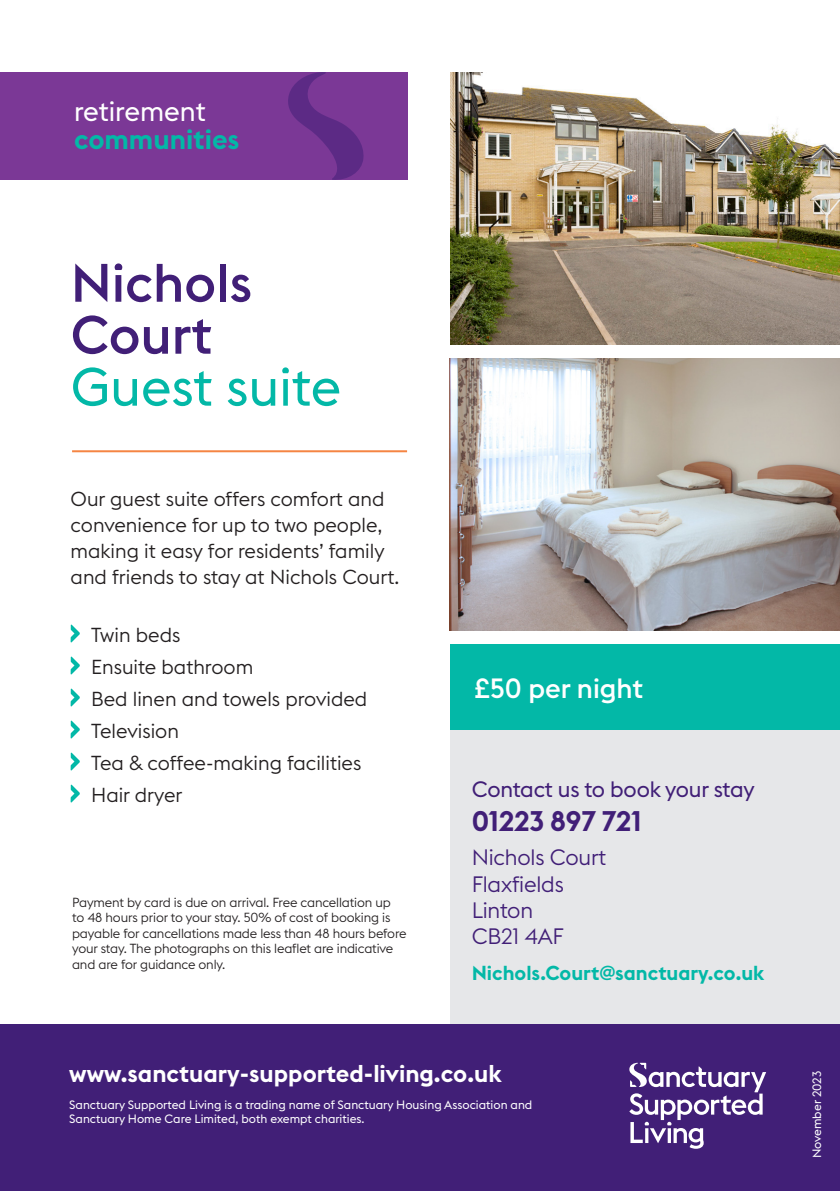
<style>
.page{position:relative;width:840px;height:1191px;background:#fff}
.page>*{position:absolute;margin:0;border:0;box-sizing:border-box;transform-origin:0 0}
.t1{font:53.2px/52px "Euclid Flex B";color:#03b8a7}
.t2{font:500 53.2px "Euclid Flex B";color:#411f77}
.t3{font:600 28px "Euclid Flex B";letter-spacing:-.01em;color:#411f77}
.t4{font:600 27.6px "Euclid Flex B";color:#03b8a7}
.t5{font:500 27.6px "Euclid Flex B";color:#fff}
.t6{font:27.6px "Euclid Flex B";color:#fff}
.t7{font:600 24px "Euclid Flex B";color:#fff}
.t8{font:300 22px/26.4px "Euclid Flex B";letter-spacing:-.01em;color:#411f77}
.t9{font:22px "Euclid Flex B";letter-spacing:-.01em;color:#411f77}
.t10{font:300 20px/26px "Euclid Flex B";color:#231f20}
.t11{font:600 20px "Euclid Flex B";color:#03b8a7}
.t12{font:300 13px/15.6px "Euclid Flex B";letter-spacing:-.01em;color:#231f20}
.t13{font:12px/14.4px "Euclid Flex B";color:#fff}
.s1{font-weight:500;color:#411f77}
</style>
<div class="page">
<div style="left:450px;top:730px;width:389px;height:294px;background:#e6e7e9"></div>
<div style="left:0;top:1024px;width:839px;height:167px;background:#411f77"></div>
<svg style="left:629px;top:1062px;width:136px;height:86px"></svg>
<hr style="left:72px;top:450px;width:335px;height:2px;background:#f58543">
<div style="left:0;top:72px;width:408px;height:108px;background:#7b3896"></div>
<svg style="left:288px;top:72px;width:76px;height:108px"></svg>
<svg style="left:71px;top:624px;width:9px;height:18px"></svg>
<svg style="left:71px;top:656px;width:9px;height:18px"></svg>
<svg style="left:71px;top:688px;width:9px;height:18px"></svg>
<svg style="left:71px;top:720px;width:9px;height:18px"></svg>
<svg style="left:71px;top:752px;width:9px;height:18px"></svg>
<svg style="left:71px;top:784px;width:9px;height:18px"></svg>
<div style="left:450px;top:644px;width:389px;height:86px;background:#03b8a7"></div>
<img style="left:450px;top:72px;width:389px;height:272px">
<img style="left:449px;top:358px;width:390px;height:272px">
<p class="t6" style="left:74px;top:95px;width:133px">retirement</p>
<p class="t4" style="left:74px;top:124px;width:167px">communities</p>
<p class="t2" style="left:71px;top:252px;width:183px">Nichols</p>
<p class="t1" style="left:71px;top:309px;width:272px"><span class="s1">Court<br></span>Guest suite</p>
<p class="t10" style="left:71px;top:486px;width:330px">Our guest suite offers comfort and convenience for up to two people, making it easy for residents’ family and friends to stay at Nichols Court.</p>
<p class="t10" style="left:91px;top:619px;width:163px;line-height:32px">Twin beds<br>Ensuite bathroom</p>
<p class="t10" style="left:91px;top:686px;width:277px">Bed linen and towels provided</p>
<p class="t10" style="left:91px;top:718px;width:89px">Television</p>
<p class="t10" style="left:91px;top:750px;width:271px">Tea &amp; coffee-making facilities</p>
<p class="t10" style="left:91px;top:782px;width:93px">Hair dryer</p>
<p class="t12" style="left:72px;top:894px;width:336px">Payment by card is due on arrival. Free cancellation up<br>to 48 hours prior to your stay. 50% of cost of booking is payable for cancellations made less than 48 hours before your stay. The photographs on this leaflet are indicative and are for guidance only.</p>
<p class="t5" style="left:473px;top:672px;width:171px">£50 per night</p>
<p class="t9" style="left:471px;top:776px;width:284px">Contact us to book your stay</p>
<p class="t3" style="left:471px;top:805px;width:171px">01223 897 721</p>
<p class="t8" style="left:471px;top:844px;width:136px">Nichols Court<br>Flaxfields<br>Linton<br>CB21 4AF</p>
<p class="t11" style="left:471px;top:961px;width:294px">Nichols.Court@sanctuary.co.uk</p>
<p class="t7" style="left:69px;top:1059px;width:433px">www.sanctuary-supported-living.co.uk</p>
<p class="t13" style="left:69px;top:1097px;width:464px">Sanctuary Supported Living is a trading name of Sanctuary Housing Association and<br>Sanctuary Home Care Limited, both exempt charities.</p>
<p class="t13" style="left:809px;top:1158px;width:89px;rotate:-90deg">November 2023</p>
</div>
